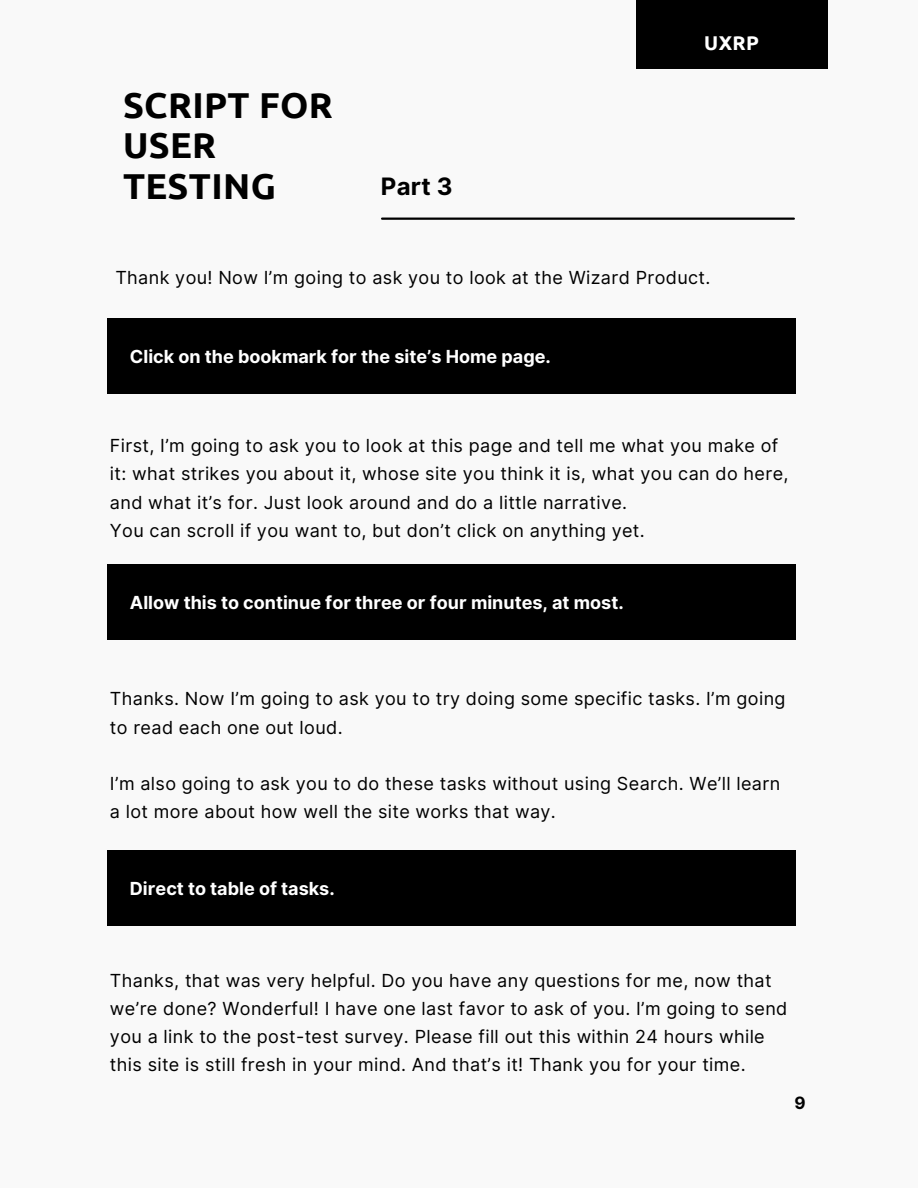
<style>
.page{position:relative;width:918px;height:1188px;background:#f9f9f9}
.page>*{position:absolute;margin:0;border:0;box-sizing:border-box;transform-origin:0 0}
.t1{font:700 36px/40.5px "Ubuntu";letter-spacing:.01em;color:#000}
.t2{font:700 24px "Inter";color:#000}
.t3{font:700 19.95px "Ubuntu";color:#fff}
.t4{font:18px/28.2px "Inter";letter-spacing:.02em;color:#000}
.t5{font:700 18px "Inter";color:#fff}
.t6{font:700 16.95px "Inter";color:#000}
</style>
<div class="page">
<div style="left:107px;top:319px;width:688px;height:75px;background:#000"></div>
<div style="left:107px;top:565px;width:688px;height:75px;background:#000"></div>
<div style="left:107px;top:851px;width:688px;height:75px;background:#000"></div>
<hr style="left:382px;top:218px;width:412px;height:2px;background:#000">
<div style="left:636px;top:0;width:191px;height:69px;background:#000"></div>
<p class="t1" style="left:123px;top:84px;width:211px">SCRIPT FOR<br>USER<br>TESTING</p>
<p class="t2" style="left:381px;top:172px;width:73px">Part 3</p>
<p class="t3" style="left:704px;top:31px;width:56px">UXRP</p>
<p class="t4" style="left:115px;top:263px;width:597px">Thank you! Now I’m going to ask you to look at the Wizard Product.</p>
<p class="t5" style="left:130px;top:345px;width:423px">Click on the bookmark for the site’s Home page.</p>
<p class="t4" style="left:110px;top:432px;width:680px">First, I’m going to ask you to look at this page and tell me what you make of it: what strikes you about it, whose site you think it is, what you can do here, and what it’s for. Just look around and do a little narrative.</p>
<p class="t4" style="left:110px;top:516px;width:536px">You can scroll if you want to, but don’t click on anything yet.</p>
<p class="t5" style="left:130px;top:591px;width:495px">Allow this to continue for three or four minutes, at most.</p>
<p class="t4" style="left:110px;top:685px;width:677px">Thanks. Now I’m going to ask you to try doing some specific tasks. I’m going to read each one out loud.</p>
<p class="t4" style="left:110px;top:769px;width:672px">I’m also going to ask you to do these tasks without using Search. We’ll learn a lot more about how well the site works that way.</p>
<p class="t5" style="left:130px;top:877px;width:206px">Direct to table of tasks.</p>
<p class="t4" style="left:110px;top:966px;width:679px">Thanks, that was very helpful. Do you have any questions for me, now that we’re done? Wonderful! I have one last favor to ask of you. I’m going to send you a link to the post-test survey. Please fill out this within 24 hours while this site is still fresh in your mind. And that’s it! Thank you for your time.</p>
<p class="t6" style="left:795px;top:1093px;width:13px">9</p>
</div>
